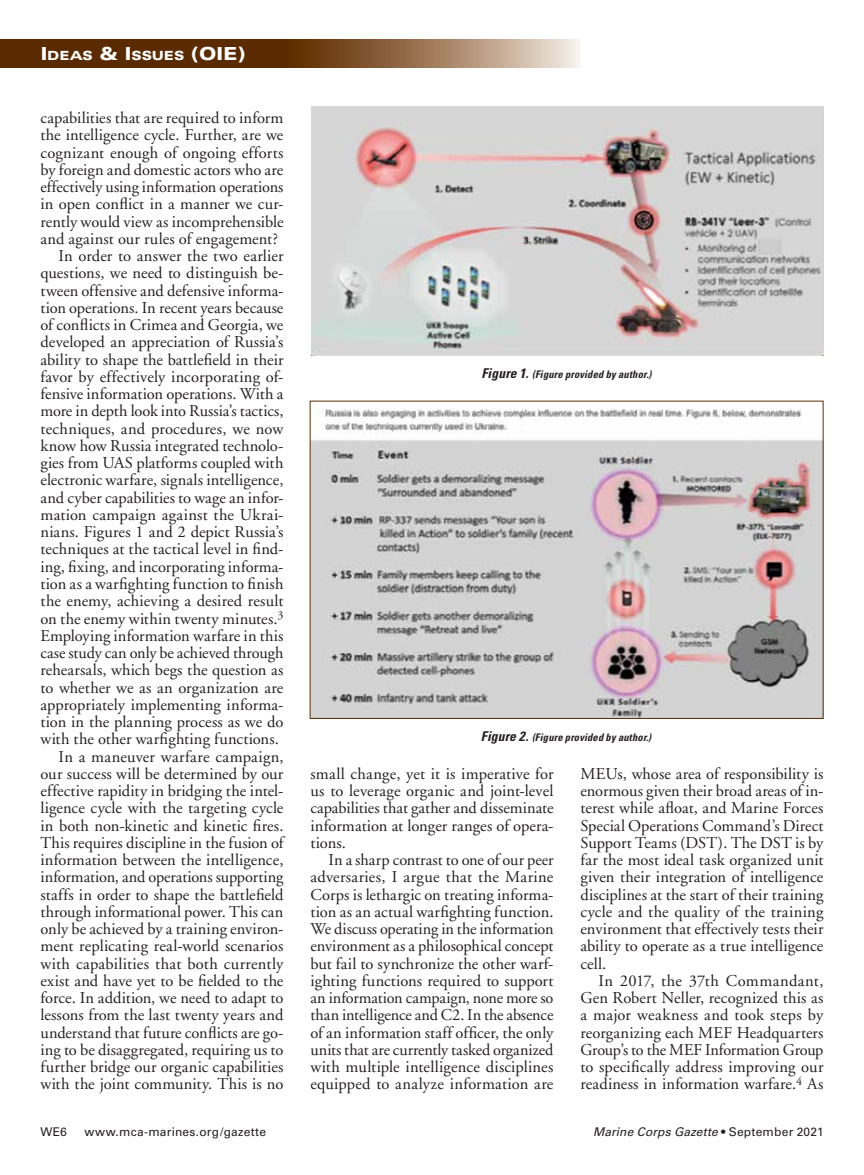
<style>
.page{position:relative;width:864px;height:1175px;background:#fff}
.page>*{position:absolute;margin:0;border:0;box-sizing:border-box;transform-origin:0 0}
.t1{font:16.5px/17.2px "Adobe Garamond";letter-spacing:.005em;color:#231f20;text-align:justify}
.t2{font:900 expanded 12.6px "Univers";letter-spacing:-.01em;color:#fff}
.t3{font:italic 12px "Univers";letter-spacing:.015em;color:#231f20}
.t4{font:12px "Univers";letter-spacing:.02em;color:#231f20}
.t5{font:italic 700 condensed 10.5px "Univers";letter-spacing:.015em;color:#231f20}
.s1{font-size:18px}
.s2{font-size:13.5px}
.s3{font-style:normal}
</style>
<div class="page">
<svg style="left:0;top:40px;width:580px;height:28px;background:#7f5632"></svg>
<img style="left:311px;top:107px;width:513px;height:249px">
<img style="left:312px;top:408px;width:510px;height:309px">
<div style="left:310px;top:401px;width:514px;height:318px;border:1px solid #5a2a00"></div>
<p class="t2" style="left:41px;top:48px;width:207px"><span class="s1">I</span>DEAS <span class="s1">&amp; I</span>SSUES <span class="s1">(OIE)</span></p>
<p class="t1" style="left:40px;top:110px;width:245px">capabilities that are required to inform</p>
<p class="t1" style="left:40px;top:127px;width:244px">the intelligence cycle. Further, are we</p>
<p class="t1" style="left:40px;top:144px;width:244px">cognizant enough of ongoing efforts</p>
<p class="t1" style="left:40px;top:161px;width:244px">by foreign and domestic actors who are</p>
<p class="t1" style="left:40px;top:179px;width:245px">effectively using information operations</p>
<p class="t1" style="left:40px;top:196px;width:244px">in open conflict in a manner we cur-</p>
<p class="t1" style="left:40px;top:213px;width:245px">rently would view as incomprehensible</p>
<p class="t1" style="left:40px;top:230px;width:239px">and against our rules of engagement?</p>
<p class="t1" style="left:59px;top:248px;width:227px">In order to answer the two earlier</p>
<p class="t1" style="left:40px;top:265px;width:244px">questions, we need to distinguish be-</p>
<p class="t1" style="left:40px;top:282px;width:245px">tween offensive and defensive informa-</p>
<p class="t1" style="left:40px;top:299px;width:244px">tion operations. In recent years because</p>
<p class="t1" style="left:40px;top:317px;width:244px">of conflicts in Crimea and Georgia, we</p>
<p class="t1" style="left:40px;top:334px;width:244px">developed an appreciation of Russia’s</p>
<p class="t1" style="left:40px;top:351px;width:245px">ability to shape the battlefield in their</p>
<p class="t1" style="left:40px;top:368px;width:244px">favor by effectively incorporating of-</p>
<p class="t1" style="left:40px;top:386px;width:245px">fensive information operations. With a</p>
<p class="t1" style="left:40px;top:403px;width:244px">more in depth look into Russia’s tactics,</p>
<p class="t1" style="left:40px;top:420px;width:244px">techniques, and procedures, we now</p>
<p class="t1" style="left:40px;top:437px;width:244px">know how Russia integrated technolo-</p>
<p class="t1" style="left:40px;top:455px;width:245px">gies from UAS platforms coupled with</p>
<p class="t1" style="left:40px;top:472px;width:244px">electronic warfare, signals intelligence,</p>
<p class="t1" style="left:40px;top:489px;width:245px">and cyber capabilities to wage an infor-</p>
<p class="t1" style="left:40px;top:506px;width:244px">mation campaign against the Ukrai-</p>
<p class="t1" style="left:40px;top:524px;width:245px">nians. Figures 1 and 2 depict Russia’s</p>
<p class="t1" style="left:40px;top:541px;width:244px">techniques at the tactical level in find-</p>
<p class="t1" style="left:40px;top:558px;width:245px">ing, fixing, and incorporating informa-</p>
<p class="t1" style="left:40px;top:575px;width:245px">tion as a warfighting function to finish</p>
<p class="t1" style="left:40px;top:593px;width:245px">the enemy, achieving a desired result</p>
<p class="t1" style="left:40px;top:610px;width:244px">on the enemy within twenty minutes.<sup>3</sup></p>
<p class="t1" style="left:40px;top:627px;width:244px">Employing information warfare in this</p>
<p class="t1" style="left:40px;top:644px;width:244px">case study can only be achieved through</p>
<p class="t1" style="left:40px;top:662px;width:245px">rehearsals, which begs the question as</p>
<p class="t1" style="left:40px;top:679px;width:245px">to whether we as an organization are</p>
<p class="t1" style="left:40px;top:696px;width:244px">appropriately implementing informa-</p>
<p class="t1" style="left:40px;top:713px;width:244px">tion in the planning process as we do</p>
<p class="t1" style="left:40px;top:731px;width:240px">with the other warfighting functions.</p>
<p class="t1" style="left:58px;top:748px;width:227px">In a maneuver warfare campaign,</p>
<p class="t1" style="left:40px;top:765px;width:244px">our success will be determined by our</p>
<p class="t1" style="left:40px;top:782px;width:244px">effective rapidity in bridging the intel-</p>
<p class="t1" style="left:40px;top:800px;width:244px">ligence cycle with the targeting cycle</p>
<p class="t1" style="left:40px;top:817px;width:244px">in both non-kinetic and kinetic fires.</p>
<p class="t1" style="left:40px;top:834px;width:244px">This requires discipline in the fusion of</p>
<p class="t1" style="left:40px;top:851px;width:245px">information between the intelligence,</p>
<p class="t1" style="left:40px;top:869px;width:245px">information, and operations supporting</p>
<p class="t1" style="left:40px;top:886px;width:244px">staffs in order to shape the battlefield</p>
<p class="t1" style="left:40px;top:903px;width:244px">through informational power. This can</p>
<p class="t1" style="left:40px;top:920px;width:245px">only be achieved by a training environ-</p>
<p class="t1" style="left:40px;top:938px;width:244px">ment replicating real-world scenarios</p>
<p class="t1" style="left:40px;top:955px;width:244px">with capabilities that both currently</p>
<p class="t1" style="left:40px;top:972px;width:245px">exist and have yet to be fielded to the</p>
<p class="t1" style="left:40px;top:989px;width:244px">force. In addition, we need to adapt to</p>
<p class="t1" style="left:40px;top:1007px;width:244px">lessons from the last twenty years and</p>
<p class="t1" style="left:40px;top:1024px;width:245px">understand that future conflicts are go-</p>
<p class="t1" style="left:40px;top:1041px;width:244px">ing to be disaggregated, requiring us to</p>
<p class="t1" style="left:40px;top:1058px;width:244px">further bridge our organic capabilities</p>
<p class="t1" style="left:40px;top:1076px;width:244px">with the joint community. This is no</p>
<p class="t5" style="left:482px;top:368px;width:171px"><span class="s2">Figure 1.</span> (Figure provided by author.)</p>
<p class="t5" style="left:481px;top:730px;width:172px"><span class="s2">Figure 2.</span> (Figure provided by author.)</p>
<p class="t1" style="left:310px;top:765px;width:245px">small change, yet it is imperative for us to leverage organic and joint-level capabilities that gather and disseminate information at longer ranges of opera&shy;tions.</p>
<p class="t1" style="left:310px;top:851px;width:245px;text-indent:18px">In a sharp contrast to one of our peer adversaries, I argue that the Marine Corps is lethargic on treating informa&shy;tion as an actual warfighting function.<br>We discuss operating in the information environment as a philosophical concept but fail to synchronize the other warf&shy;ighting functions required to support an information campaign, none more so than intelligence and C2. In the absence of an information staff officer, the only units that are currently tasked organized with multiple intelligence disciplines equipped to analyze information are</p>
<p class="t1" style="left:580px;top:765px;width:245px">MEUs, whose area of responsibility is enormous given their broad areas of in&shy;terest while afloat, and Marine Forces Special Operations Command’s Direct Support Teams (DST). The DST is by far the most ideal task organized unit given their integration of intelligence disciplines at the start of their training cycle and the quality of the training environment that effectively tests their ability to operate as a true intelligence cell.</p>
<p class="t1" style="left:580px;top:972px;width:245px;text-indent:18px">In 2017, the 37th Commandant, Gen Robert Neller, recognized this as a major weakness and took steps by reorganizing each MEF Headquarters Group’s to the MEF Information Group to specifically address improving our readiness in information warfare.<sup>4</sup> As</p>
<p class="t4" style="left:40px;top:1124px;width:28px">WE6</p>
<p class="t4" style="left:84px;top:1124px;width:183px">www.mca-marines.org/gazette</p>
<p class="t3" style="left:593px;top:1124px;width:232px">Marine Corps Gazette <span class="s3">• September 2021</span></p>
</div>
